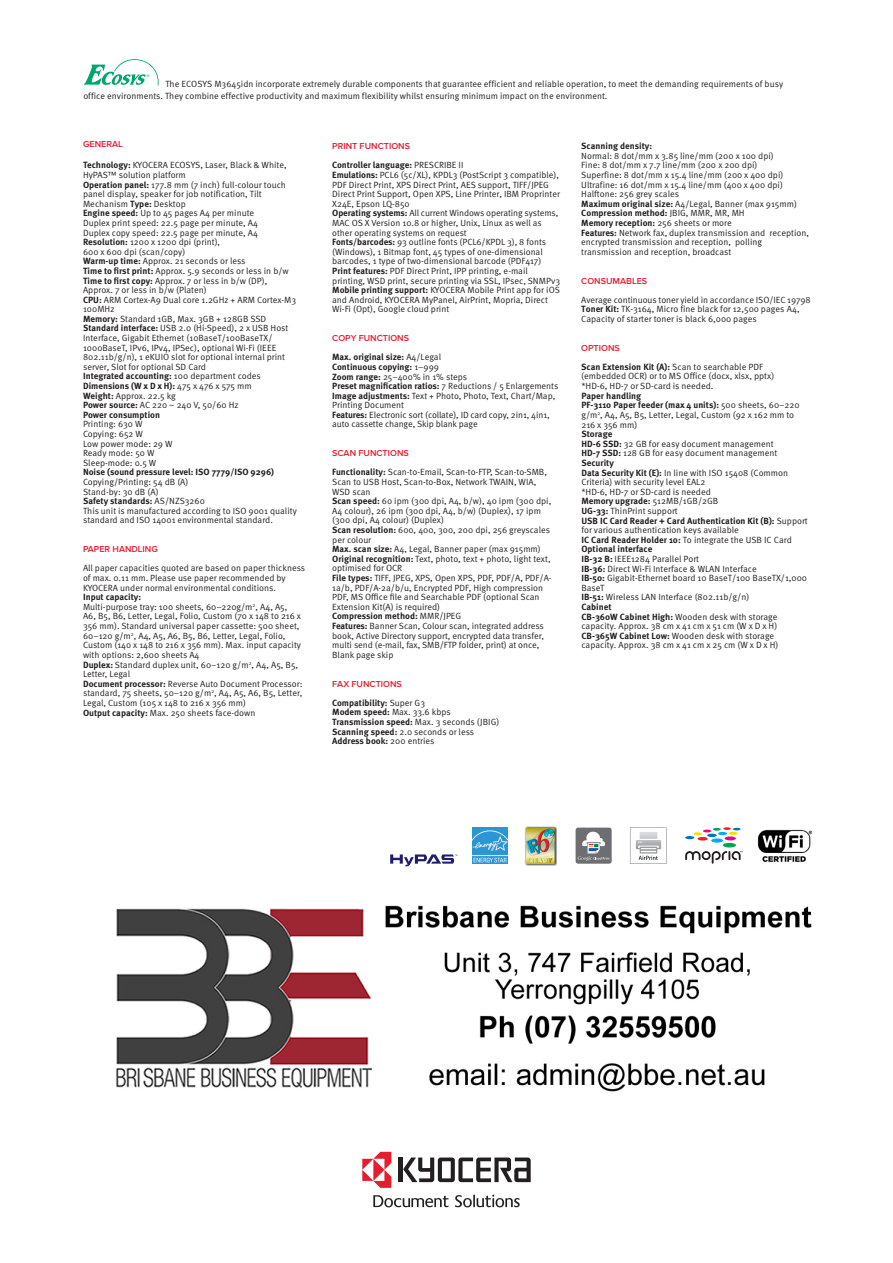
<style>
.page{position:relative;width:893px;height:1263px;background:#fff}
.page>*{position:absolute;margin:0;border:0;box-sizing:border-box;transform-origin:0 0}
.t1{font:9px/9.6px "Meta Pro Norm";color:#231f20}
.t2{font:700 9px/19.2px "Meta Pro";color:#231f20}
.t3{font:600 9px "Proxima Nova";color:#e41d2f}
.s1{font-family:"Meta Pro";font-weight:700}
.s2{font-family:"Proxima Nova";font-weight:600;color:#e41d2f}
.s3{font-family:"Meta Pro Norm";font-weight:400}
</style>
<div class="page">
<svg style="left:630px;top:827px;width:36px;height:37px"></svg>
<img style="left:632px;top:831px;width:32px;height:23px">
<svg style="left:723px;top:843px;width:13px;height:4px"></svg>
<div style="left:711px;top:838px;width:12px;height:5px;background:#00aeef;border-radius:50%"></div>
<svg style="left:685px;top:827px;width:56px;height:13px"></svg>
<svg style="left:685px;top:851px;width:58px;height:13px"></svg>
<div style="left:576px;top:828px;width:36px;height:36px;background:#6d6e71;border-radius:3px"></div>
<svg style="left:578px;top:831px;width:31px;height:30px"></svg>
<img style="left:472px;top:827px;width:36px;height:37px">
<img style="left:525px;top:826px;width:32px;height:39px">
<img style="left:757px;top:829px;width:56px;height:34px">
<svg style="left:390px;top:854px;width:67px;height:12px"></svg>
<hr style="left:399px;top:1157px;width:4px;height:25px;background:#231f20">
<svg style="left:403px;top:1157px;width:128px;height:25px"></svg>
<svg style="left:362px;top:1152px;width:29px;height:36px"></svg>
<svg style="left:455px;top:1195px;width:65px;height:12px"></svg>
<svg style="left:373px;top:1195px;width:75px;height:12px"></svg>
<svg style="left:84px;top:59px;width:75px;height:27px"></svg>
<img style="left:116px;top:905px;width:696px;height:187px">
<p class="t1" style="left:83px;top:77px;width:701px;line-height:12px;text-indent:82px">The ECOSYS M3645idn incorporate extremely durable components that guarantee efficient and reliable operation, to meet the demanding requirements of busy office environments. They combine effective productivity and maximum flexibility whilst ensuring minimum impact on the environment.</p>
<p class="t3" style="left:83px;top:139px;width:41px">GENERAL</p>
<p class="t1" style="left:83px;top:160px;width:215px"><span class="s1">Technology:</span> KYOCERA ECOSYS, Laser, Black &amp; White, HyPAS™ solution platform<br><span class="s1">Operation panel:</span> 177.8 mm (7 inch) full-colour touch panel display, speaker for job notification, Tilt Mechanism <span class="s1">Type:</span> Desktop<br><span class="s1">Engine speed:</span> Up to 45 pages A4 per minute<br>Duplex print speed: 22.5 page per minute, A4<br>Duplex copy speed: 22.5 page per minute, A4<br><span class="s1">Resolution:</span> 1200 x 1200 dpi (print),<br>600 x 600 dpi (scan/copy)<br><span class="s1">Warm-up time:</span> Approx. 21 seconds or less<br><span class="s1">Time to first print:</span> Approx. 5.9 seconds or less in b/w <span class="s1">Time to first copy:</span> Approx. 7 or less in b/w (DP), Approx. 7 or less in b/w (Platen)<br><span class="s1">CPU:</span> ARM Cortex-A9 Dual core 1.2GHz + ARM Cortex-M3<br>100MHz<br><span class="s1">Memory:</span> Standard 1GB, Max. 3GB + 128GB SSD <span class="s1">Standard interface:</span> USB 2.0 (Hi-Speed), 2 x USB Host Interface, Gigabit Ethernet (10BaseT/100BaseTX/ 1000BaseT, IPv6, IPv4, IPSec), optional Wi-Fi (IEEE 802.11b/g/n), 1 eKUIO slot for optional internal print server, Slot for optional SD Card<br><span class="s1">Integrated accounting:</span> 100 department codes <span class="s1">Dimensions (W x D x H):</span> 475 x 476 x 575 mm<br><span class="s1">Weight:</span> Approx. 22.5 kg<br><span class="s1">Power source:</span> AC 220 ~ 240 V, 50/60 Hz<br><span class="s1">Power consumption<br></span>Printing: 630 W<br>Copying: 652 W<br>Low power mode: 29 W<br>Ready mode: 50 W<br>Sleep-mode: 0.5 W<br><span class="s1">Noise (sound pressure level: ISO 7779/ISO 9296)<br></span>Copying/Printing: 54 dB (A)<br>Stand-by: 30 dB (A)<br><span class="s1">Safety standards:</span> AS/NZS3260<br>This unit is manufactured according to ISO 9001 quality standard and ISO 14001 environmental standard.</p>
<p class="t1" style="left:83px;top:539px;width:224px;line-height:19.2px"><span class="s2">PAPER HANDLING<br></span>All paper capacities quoted are based on paper thickness</p>
<p class="t1" style="left:83px;top:572px;width:221px">of max. 0.11 mm. Please use paper recommended by KYOCERA under normal environmental conditions.<br><span class="s1">Input capacity:<br></span>Multi-purpose tray: 100 sheets, 60–220g/m<sup>2</sup>, A4, A5, A6, B5, B6, Letter, Legal, Folio, Custom (70 x 148 to 216 x 356 mm). Standard universal paper cassette: 500 sheet, 60–120 g/m<sup>2</sup>, A4, A5, A6, B5, B6, Letter, Legal, Folio, Custom (140 x 148 to 216 x 356 mm). Max. input capacity with options: 2,600 sheets A4<br><span class="s1">Duplex:</span> Standard duplex unit, 60–120 g/m<sup>2</sup>, A4, A5, B5, Letter, Legal<br><span class="s1">Document processor:</span> Reverse Auto Document Processor: standard, 75 sheets, 50–120 g/m<sup>2</sup>, A4, A5, A6, B5, Letter, Legal, Custom (105 x 148 to 216 x 356 mm)<br><span class="s1">Output capacity:</span> Max. 250 sheets face-down</p>
<p class="t2" style="left:332px;top:136px;width:133px"><span class="s2">PRINT FUNCTIONS<br></span>Controller language: <span class="s3">PRESCRIBE II</span></p>
<p class="t1" style="left:332px;top:169px;width:229px"><span class="s1">Emulations:</span> PCL6 (5c/XL), KPDL3 (PostScript 3 compatible), PDF Direct Print, XPS Direct Print, AES support, TIFF/JPEG Direct Print Support, Open XPS, Line Printer, IBM Proprinter X24E, Epson LQ-850<br><span class="s1">Operating systems:</span> All current Windows operating systems, MAC OS X Version 10.8 or higher, Unix, Linux as well as other operating systems on request<br><span class="s1">Fonts/barcodes:</span> 93 outline fonts (PCL6/KPDL 3), 8 fonts (Windows), 1 Bitmap font, 45 types of one-dimensional barcodes, 1 type of two-dimensional barcode (PDF417)<br><span class="s1">Print features:</span> PDF Direct Print, IPP printing, e-mail printing, WSD print, secure printing via SSL, IPsec, SNMPv3<br><span class="s1">Mobile printing support:</span> KYOCERA Mobile Print app for iOS and Android, KYOCERA MyPanel, AirPrint, Mopria, Direct Wi-Fi (Opt), Google cloud print</p>
<p class="t2" style="left:332px;top:328px;width:110px"><span class="s2">COPY FUNCTIONS<br></span>Max. original size: <span class="s3">A4/Legal</span></p>
<p class="t1" style="left:332px;top:361px;width:228px"><span class="s1">Continuous copying:</span> 1–999<br><span class="s1">Zoom range:</span> 25–400% in 1% steps<br><span class="s1">Preset magnification ratios:</span> 7 Reductions / 5 Enlargements <span class="s1">Image adjustments:</span> Text + Photo, Photo, Text, Chart/Map, Printing Document<br><span class="s1">Features:</span> Electronic sort (collate), ID card copy, 2in1, 4in1, auto cassette change, Skip blank page</p>
<p class="t1" style="left:332px;top:443px;width:216px;line-height:19.2px"><span class="s2">SCAN FUNCTIONS<br></span><span class="s1">Functionality:</span> Scan-to-Email, Scan-to-FTP, Scan-to-SMB,</p>
<p class="t1" style="left:332px;top:477px;width:221px">Scan to USB Host, Scan-to-Box, Network TWAIN, WIA, WSD scan<br><span class="s1">Scan speed:</span> 60 ipm (300 dpi, A4, b/w), 40 ipm (300 dpi, A4 colour), 26 ipm (300 dpi, A4, b/w) (Duplex), 17 ipm (300 dpi, A4 colour) (Duplex)<br><span class="s1">Scan resolution:</span> 600, 400, 300, 200 dpi, 256 greyscales per colour<br><span class="s1">Max. scan size:</span> A4, Legal, Banner paper (max 915mm)<br><span class="s1">Original recognition:</span> Text, photo, text + photo, light text, optimised for OCR<br><span class="s1">File types:</span> TIFF, JPEG, XPS, Open XPS, PDF, PDF/A, PDF/A-1a/b, PDF/A-2a/b/u, Encrypted PDF, High compression PDF, MS Office file and Searchable PDF (optional Scan Extension Kit(A) is required)<br><span class="s1">Compression method:</span> MMR/JPEG<br><span class="s1">Features:</span> Banner Scan, Colour scan, integrated address book, Active Directory support, encrypted data transfer, multi send (e-mail, fax, SMB/FTP folder, print) at once, Blank page skip</p>
<p class="t2" style="left:332px;top:673px;width:94px"><span class="s2">FAX FUNCTIONS<br></span>Compatibility: <span class="s3">Super G3</span></p>
<p class="t1" style="left:332px;top:707px;width:169px"><span class="s1">Modem speed:</span> Max. 33.6 kbps<br><span class="s1">Transmission speed:</span> Max. 3 seconds (JBIG)<br><span class="s1">Scanning speed:</span> 2.0 seconds or less<br><span class="s1">Address book:</span> 200 entries</p>
<p class="t1" style="left:581px;top:141px;width:229px"><span class="s1">Scanning density:<br></span>Normal: 8 dot/mm x 3.85 line/mm (200 x 100 dpi)<br>Fine: 8 dot/mm x 7.7 line/mm (200 x 200 dpi)<br>Superfine: 8 dot/mm x 15.4 line/mm (200 x 400 dpi)<br>Ultrafine: 16 dot/mm x 15.4 line/mm (400 x 400 dpi)<br>Halftone: 256 grey scales<br><span class="s1">Maximum original size:</span> A4/Legal, Banner (max 915mm)<br><span class="s1">Compression method:</span> JBIG, MMR, MR, MH<br><span class="s1">Memory reception:</span> 256 sheets or more<br><span class="s1">Features:</span> Network fax, duplex transmission and reception, encrypted transmission and reception, polling transmission and reception, broadcast</p>
<p class="t1" style="left:581px;top:270px;width:231px;line-height:19.2px"><span class="s2">CONSUMABLES<br></span>Average continuous toner yield in accordance ISO/IEC 19798</p>
<p class="t1" style="left:581px;top:304px;width:220px"><span class="s1">Toner Kit:</span> TK-3164, Micro fine black for 12,500 pages A4,<br>Capacity of starter toner is black 6,000 pages</p>
<p class="t2" style="left:581px;top:337px;width:183px"><span class="s2">OPTIONS<br></span>Scan Extension Kit (A): <span class="s3">Scan to searchable PDF</span></p>
<p class="t1" style="left:581px;top:371px;width:194px">(embedded OCR) or to MS Office (docx, xlsx, pptx)</p>
<p class="t1" style="left:581px;top:381px;width:228px">*HD-6, HD-7 or SD-card is needed.<br><span class="s1">Paper handling<br>PF-3110 Paper feeder (max 4 units):</span> 500 sheets, 60–220 g/m<sup>2</sup>, A4, A5, B5, Letter, Legal, Custom (92 x 162 mm to 216 x 356 mm)<br><span class="s1">Storage<br>HD-6 SSD:</span> 32 GB for easy document management<br><span class="s1">HD-7 SSD:</span> 128 GB for easy document management <span class="s1">Security<br>Data Security Kit (E):</span> In line with ISO 15408 (Common Criteria) with security level EAL2<br>*HD-6, HD-7 or SD-card is needed<br><span class="s1">Memory upgrade:</span> 512MB/1GB/2GB<br><span class="s1">UG-33:</span> ThinPrint support<br><span class="s1">USB IC Card Reader + Card Authentication Kit (B):</span> Support for various authentication keys available<br><span class="s1">IC Card Reader Holder 10:</span> To integrate the USB IC Card <span class="s1">Optional interface<br>IB-32 B:</span> IEEE1284 Parallel Port<br><span class="s1">IB-36:</span> Direct Wi-Fi Interface &amp; WLAN Interface<br><span class="s1">IB-50:</span> Gigabit-Ethernet board 10 BaseT/100 BaseTX/1,000<br>BaseT<br><span class="s1">IB-51:</span> Wireless LAN Interface (802.11b/g/n)<br><span class="s1">Cabinet<br>CB-360W Cabinet High:</span> Wooden desk with storage capacity. Approx. 38 cm x 41 cm x 51 cm (W x D x H)<br><span class="s1">CB-365W Cabinet Low:</span> Wooden desk with storage capacity. Approx. 38 cm x 41 cm x 25 cm (W x D x H)</p>
</div>
